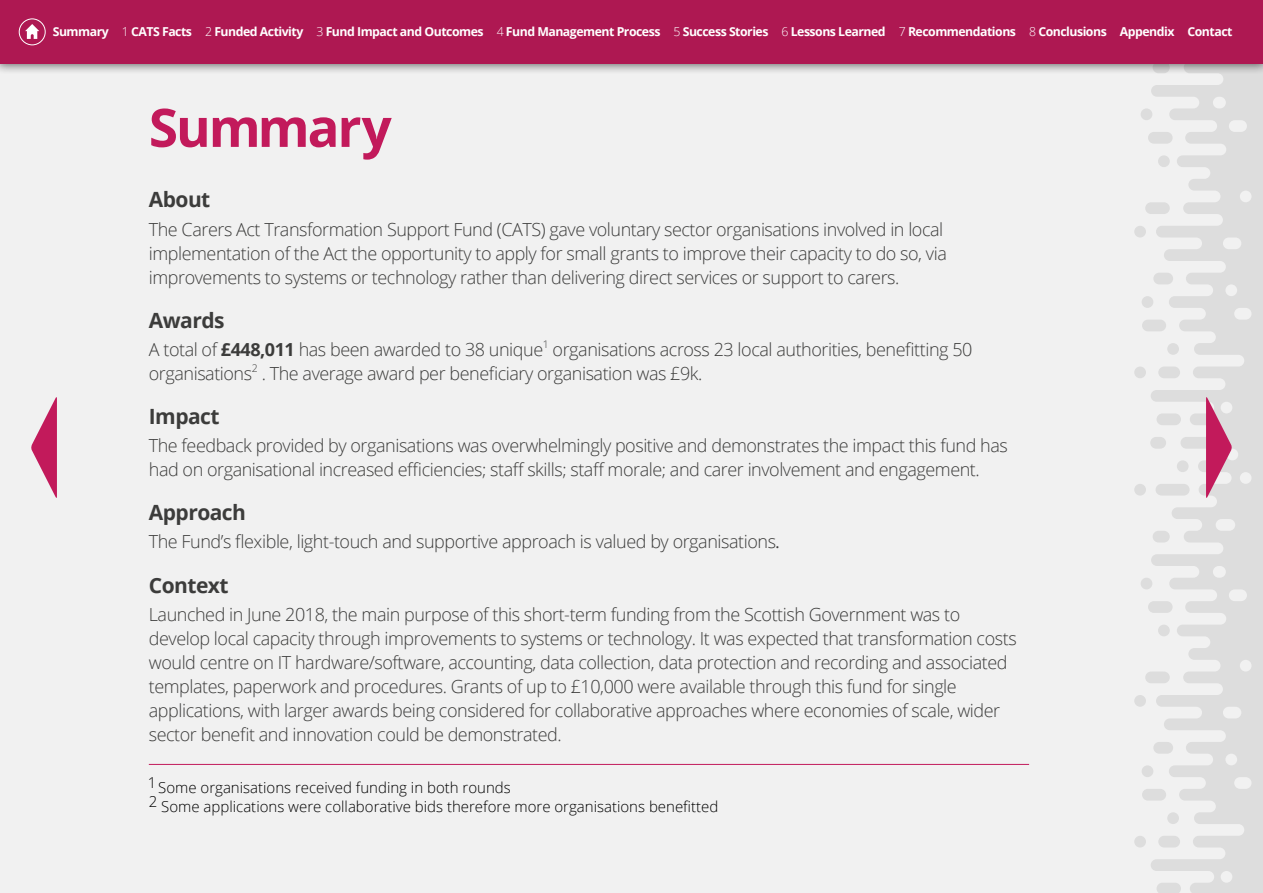
<style>
.page{position:relative;width:1263px;height:893px;background:#f1f1f1}
.page>*{position:absolute;margin:0;border:0;box-sizing:border-box;transform-origin:0 0}
.t1{font:700 53.1px "Open Sans";letter-spacing:-.04em;color:#c21a5b}
.t2{font:700 21px "Open Sans";letter-spacing:-.025em;color:#3c3c3b}
.t3{font:300 18px/24px "Open Sans";letter-spacing:-.025em;color:#3c3c3b}
.t4{font:300 15px/19.2px "Open Sans";color:#000}
.t5{font:700 12.3px "Open Sans";letter-spacing:-.04em;color:#fff}
.s1{font-weight:300}
.s2{font-weight:700}
.s3{font-family:"Minion Pro";font-weight:400}
</style>
<div class="page">
<svg style="left:1151px;top:74px;width:112px;height:819px;fill:#ddd"></svg>
<div style="left:1167px;top:812px;width:12px;height:12px;background:#ddd;border-radius:50%"></div>
<div style="left:1158px;top:836px;width:22px;height:11px;background:#ddd;border-radius:6px"></div>
<div style="left:1134px;top:836px;width:12px;height:11px;background:#ddd;border-radius:50%"></div>
<div style="left:1142px;top:765px;width:11px;height:12px;background:#ddd;border-radius:50%"></div>
<div style="left:1134px;top:695px;width:12px;height:12px;background:#ddd;border-radius:50%"></div>
<div style="left:1177px;top:460px;width:11px;height:12px;background:#ddd;border-radius:50%"></div>
<div style="left:1158px;top:625px;width:12px;height:11px;background:#ddd;border-radius:50%"></div>
<div style="left:1141px;top:578px;width:11px;height:11px;background:#ddd;border-radius:50%"></div>
<div style="left:1134px;top:484px;width:12px;height:12px;background:#ddd;border-radius:50%"></div>
<div style="left:1145px;top:671px;width:25px;height:12px;background:#ddd;border-radius:6px"></div>
<div style="left:1148px;top:601px;width:24px;height:12px;background:#ddd;border-radius:6px"></div>
<div style="left:1153px;top:531px;width:17px;height:11px;background:#ddd;border-radius:6px"></div>
<div style="left:1142px;top:789px;width:24px;height:12px;background:#ddd;border-radius:6px"></div>
<svg style="left:1156px;top:883px;width:25px;height:10px"></svg>
<div style="left:1153px;top:742px;width:20px;height:12px;background:#ddd;border-radius:6px"></div>
<svg style="left:1155px;top:484px;width:34px;height:12px"></svg>
<div style="left:1150px;top:437px;width:16px;height:12px;background:#ddd;border-radius:6px"></div>
<div style="left:1167px;top:343px;width:12px;height:12px;background:#ddd;border-radius:50%"></div>
<div style="left:1158px;top:367px;width:22px;height:11px;background:#ddd;border-radius:6px"></div>
<div style="left:1134px;top:367px;width:12px;height:11px;background:#ddd;border-radius:50%"></div>
<div style="left:1142px;top:296px;width:11px;height:12px;background:#ddd;border-radius:50%"></div>
<div style="left:1134px;top:226px;width:12px;height:11px;background:#ddd;border-radius:50%"></div>
<div style="left:1158px;top:155px;width:12px;height:12px;background:#ddd;border-radius:50%"></div>
<div style="left:1141px;top:108px;width:11px;height:12px;background:#ddd;border-radius:50%"></div>
<div style="left:1145px;top:202px;width:25px;height:12px;background:#ddd;border-radius:6px"></div>
<div style="left:1148px;top:132px;width:24px;height:12px;background:#ddd;border-radius:6px"></div>
<div style="left:1142px;top:320px;width:24px;height:11px;background:#ddd;border-radius:6px"></div>
<div style="left:1156px;top:413px;width:25px;height:12px;background:#ddd;border-radius:6px"></div>
<div style="left:1153px;top:273px;width:20px;height:11px;background:#ddd;border-radius:6px"></div>
<div style="left:0;top:0;width:1263px;height:74px;background:#000;opacity:.55"></div>
<div style="left:0;top:0;width:1263px;height:64px;background:#ae1852"></div>
<div style="left:19px;top:18px;width:27px;height:27px;border:1px solid #fff;border-radius:50%"></div>
<svg style="left:25px;top:24px;width:14px;height:15px"></svg>
<hr style="left:149px;top:764px;width:880px;height:1px;background:#c21a5b">
<svg style="left:31px;top:397px;width:26px;height:101px"></svg>
<svg style="left:1206px;top:395px;width:26px;height:105px;background:#d17d9d"></svg>
<p class="t5" style="left:53px;top:23px;width:1181px">Summary <span class="s1">1</span> CATS Facts <span class="s1">2</span> Funded Activity <span class="s1">3</span> Fund Impact and Outcomes <span class="s1">4</span> Fund Management Process <span class="s1">5</span> Success Stories <span class="s1">6</span> Lessons Learned <span class="s1">7</span> Recommendations <span class="s1">8</span> Conclusions Appendix Contact</p>
<h1 class="t1" style="left:149px;top:90px;width:244px">Summary</h1>
<p class="t2" style="left:149px;top:185px;width:63px">About</p>
<p class="t3" style="left:149px;top:217px;width:800px">The Carers Act Transformation Support Fund (CATS) gave voluntary sector organisations involved in local implementation of the Act the opportunity to apply for small grants to improve their capacity to do so, via improvements to systems or technology rather than delivering direct services or support to carers.</p>
<p class="t2" style="left:149px;top:305px;width:77px">Awards</p>
<p class="t3" style="left:149px;top:337px;width:825px">A total of <span class="s2">£448,011</span> has been awarded to 38 unique<sup>1</sup> organisations across 23 local authorities, benefitting 50 organisations<sup>2</sup> . The average award per beneficiary organisation was £9k.</p>
<p class="t2" style="left:149px;top:401px;width:72px">Impact</p>
<p class="t3" style="left:149px;top:433px;width:860px">The feedback provided by organisations was overwhelmingly positive and demonstrates the impact this fund has had on organisational increased efficiencies; staff skills; staff morale; and carer involvement and engagement.</p>
<p class="t2" style="left:149px;top:498px;width:99px">Approach</p>
<p class="t3" style="left:149px;top:529px;width:632px">The Fund’s flexible, light-touch and supportive approach is valued by organisations<span class="s3">.</span></p>
<p class="t2" style="left:149px;top:570px;width:81px">Context</p>
<p class="t3" style="left:149px;top:602px;width:869px">Launched in June 2018, the main purpose of this short-term funding from the Scottish Government was to develop local capacity through improvements to systems or technology. It was expected that transformation costs would centre on IT hardware/software, accounting, data collection, data protection and recording and associated templates, paperwork and procedures. Grants of up to £10,000 were available through this fund for single applications, with larger awards being considered for collaborative approaches where economies of scale, wider sector benefit and innovation could be demonstrated.</p>
<p class="t4" style="left:149px;top:777px;width:571px">1 Some organisations received funding in both rounds<br>2 Some applications were collaborative bids therefore more organisations benefitted</p>
</div>
